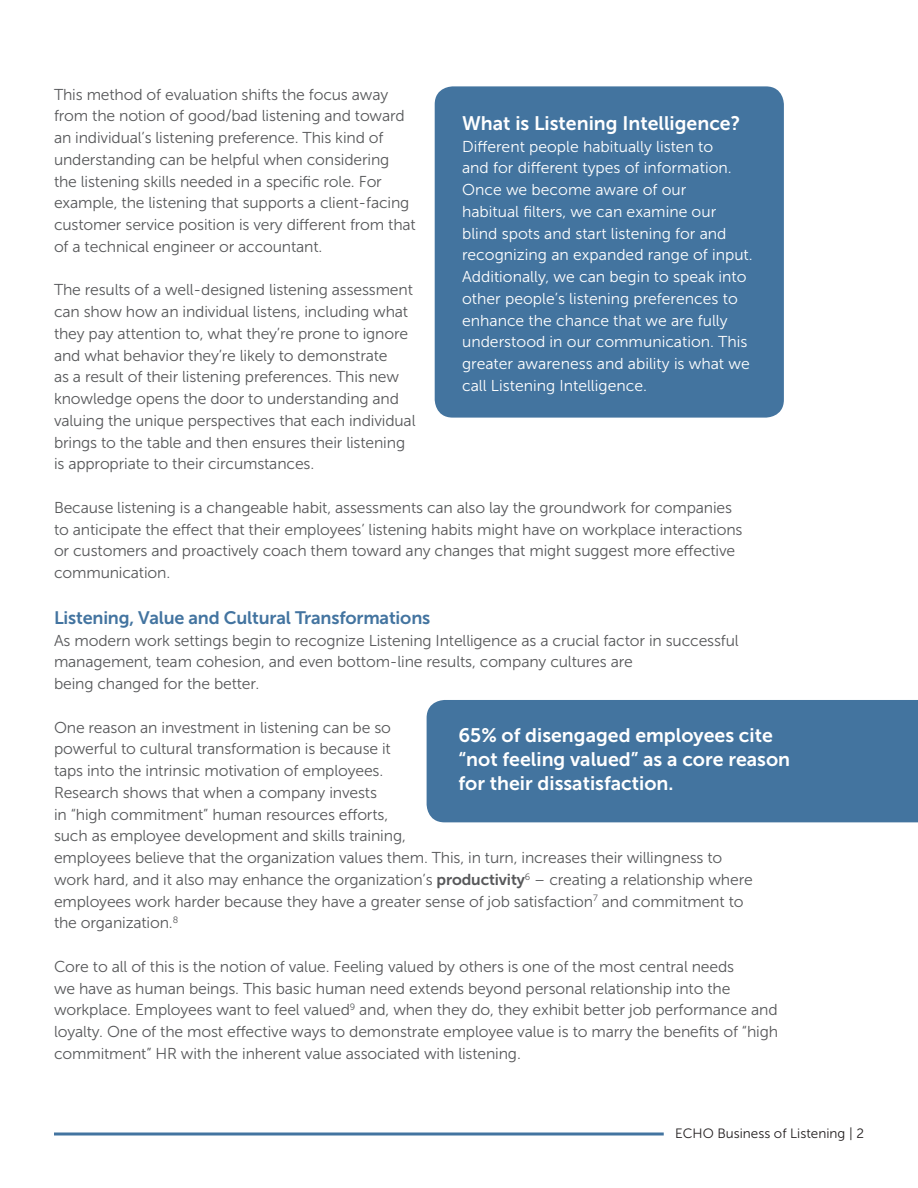
<style>
.page{position:relative;width:918px;height:1188px;background:#fff}
.page>*{position:absolute;margin:0;border:0;box-sizing:border-box;transform-origin:0 0}
.t1{font:19.5px/24px "Museo Sans 700";color:#fff}
.t2{font:18px "Museo Sans 700";letter-spacing:-.01em;color:#4374a0}
.t3{font:15.75px/21.8px "Museo Sans 300";letter-spacing:-.01em;color:#57585a}
.t4{font:15.75px/21.8px "Museo Sans 300";color:#fff}
.t5{font:13.5px "Museo Sans 300";color:#231f20}
.s1{font-family:"Museo Sans 700"}
</style>
<div class="page">
<svg style="left:54px;top:1132px;width:610px;height:4px;background:#7196b7"></svg>
<div style="left:435px;top:86px;width:349px;height:332px;background:#43749f;border-radius:18px"></div>
<div style="left:427px;top:700px;width:491px;height:122px;background:#43749f"></div>
<p class="t3" style="left:54px;top:83px;width:363px">This method of evaluation shifts the focus away from the notion of good/bad listening and toward an individual’s listening preference. This kind of understanding can be helpful when considering the listening skills needed in a specific role. For example, the listening that supports a client-facing customer service position is very different from that of a technical engineer or accountant.</p>
<p class="t3" style="left:54px;top:279px;width:363px">The results of a well-designed listening assessment can show how an individual listens, including what they pay attention to, what they’re prone to ignore and what behavior they’re likely to demonstrate<br>as a result of their listening preferences. This new knowledge opens the door to understanding and valuing the unique perspectives that each individual brings to the table and then ensures their listening is appropriate to their circumstances.</p>
<p class="t3" style="left:54px;top:497px;width:690px">Because listening is a changeable habit, assessments can also lay the groundwork for companies to anticipate the effect that their employees’ listening habits might have on workplace interactions or customers and proactively coach them toward any changes that might suggest more effective communication.</p>
<p class="t2" style="left:54px;top:608px;width:378px">Listening, Value and Cultural Transformations</p>
<p class="t3" style="left:54px;top:629px;width:686px">As modern work settings begin to recognize Listening Intelligence as a crucial factor in successful management, team cohesion, and even bottom-line results, company cultures are</p>
<p class="t3" style="left:54px;top:673px;width:207px">being changed for the better.</p>
<p class="t3" style="left:54px;top:716px;width:700px">One reason an investment in listening can be so<br>powerful to cultural transformation is because it<br>taps into the intrinsic motivation of employees.<br>Research shows that when a company invests<br>in “high commitment” human resources efforts,<br>such as employee development and skills training,<br>employees believe that the organization values them. This, in turn, increases their willingness to work hard, and it also may enhance the organization’s <span class="s1">productivity</span><sup>6</sup> – creating a relationship where employees work harder because they have a greater sense of job satisfaction<sup>7</sup> and commitment to the organization.<sup>8</sup></p>
<p class="t3" style="left:54px;top:956px;width:726px">Core to all of this is the notion of value. Feeling valued by others is one of the most central needs<br>we have as human beings. This basic human need extends beyond personal relationship into the workplace. Employees want to feel valued<sup>9</sup> and, when they do, they exhibit better job performance and loyalty. One of the most effective ways to demonstrate employee value is to marry the benefits of “high commitment” HR with the inherent value associated with listening.</p>
<p class="t1" style="left:462px;top:111px;width:280px">What is Listening Intelligence?</p>
<p class="t4" style="left:462px;top:135px;width:292px">Different people habitually listen to<br>and for different types of information.<br>Once we become aware of our<br>habitual filters, we can examine our blind spots and start listening for and recognizing an expanded range of input.<br>Additionally, we can begin to speak into other people’s listening preferences to enhance the chance that we are fully understood in our communication. This greater awareness and ability is what we call Listening Intelligence.</p>
<p class="t1" style="left:459px;top:723px;width:333px">65% of disengaged employees cite “not feeling valued” as a core reason for their dissatisfaction.</p>
<p class="t5" style="left:675px;top:1126px;width:190px">ECHO Business of Listening | 2</p>
</div>
